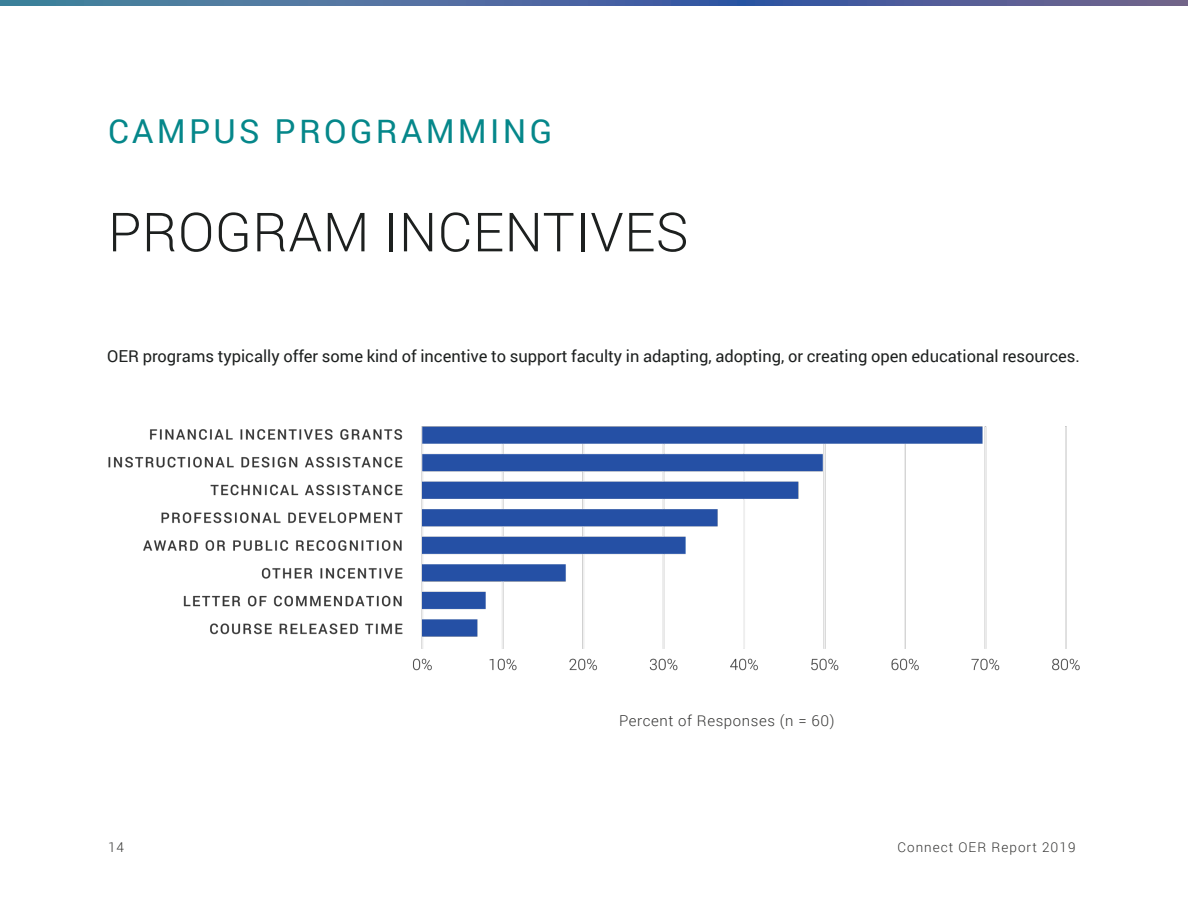
<style>
.page{position:relative;width:1188px;height:918px;background:#fff}
.page>*{position:absolute;margin:0;border:0;box-sizing:border-box;transform-origin:0 0}
.t1{font:300 54px "Roboto";letter-spacing:.01em;color:#1d201f}
.t2{font:33px "Roboto";letter-spacing:.1em;color:#05878a}
.t3{font:16.5px "Roboto";color:#1d201f}
.t4{font:300 15px "Roboto";letter-spacing:.04em;color:#353534}
.t5{font:300 13.5px "Roboto";letter-spacing:.075em;color:#353534}
</style>
<div class="page">
<svg style="left:0;top:0;width:1188px;height:6px;background:#4d699c"></svg>
<img style="left:108px;top:426px;width:972px;height:245px">
<p class="t2" style="left:108px;top:108px;width:446px">CAMPUS PROGRAMMING</p>
<p class="t1" style="left:108px;top:195px;width:582px">PROGRAM INCENTIVES</p>
<p class="t3" style="left:107px;top:345px;width:974px">OER programs typically offer some kind of incentive to support faculty in adapting, adopting, or creating open educational resources.</p>
<p class="t4" style="left:619px;top:710px;width:217px">Percent of Responses (n = 60)</p>
<p class="t5" style="left:108px;top:838px;width:17px">14</p>
<p class="t5" style="left:898px;top:838px;width:179px">Connect OER Report 2019</p>
</div>
